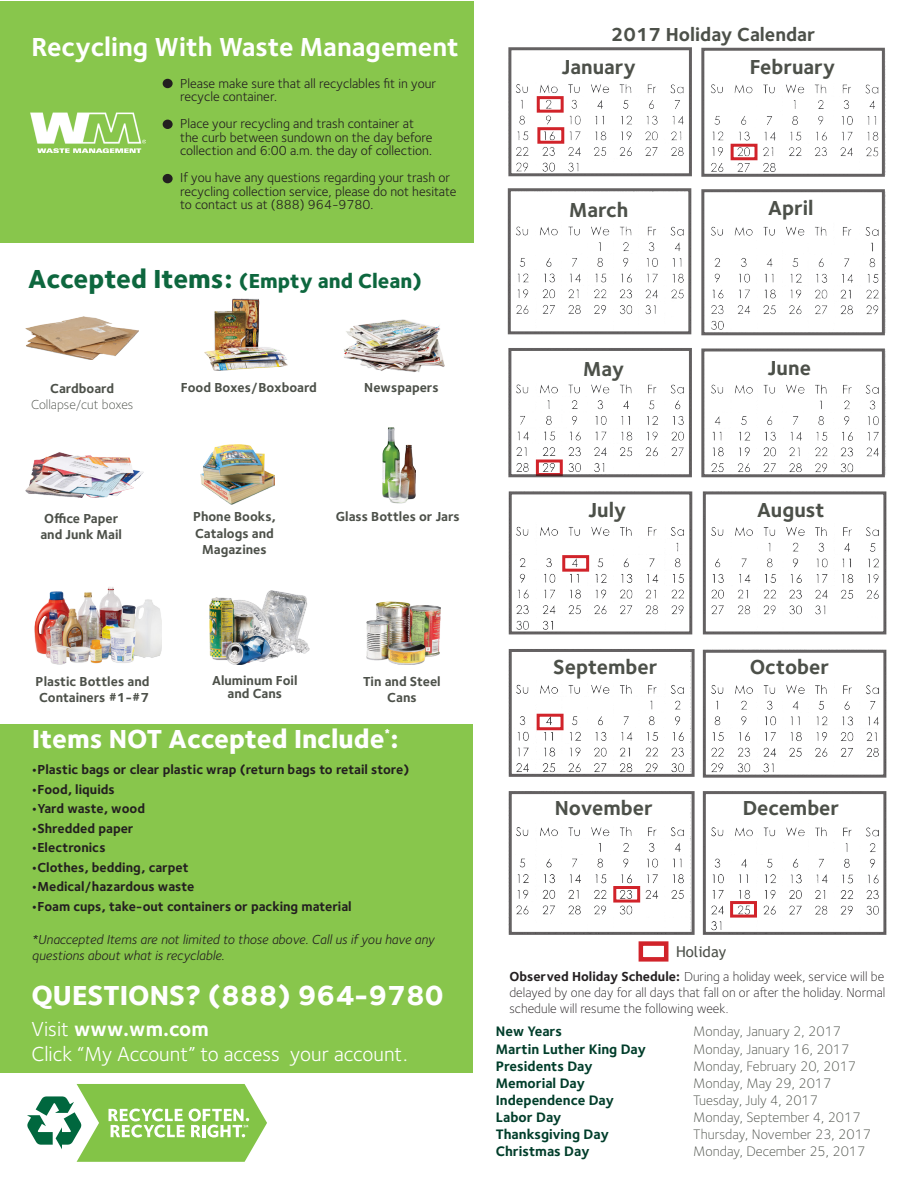
<style>
.page{position:relative;width:918px;height:1188px;background:#fff}
.page>*{position:absolute;margin:0;border:0;box-sizing:border-box;transform-origin:0 0}
.t1{font:800 28.5px "Foundry Sterling";color:#fff}
.t2{font:700 27px "Foundry Sterling";color:#fff}
.t3{font:800 27px "Foundry Sterling";color:#fff}
.t4{font:700 21px "Foundry Sterling";color:#4c5049}
.t5{font:21px "Foundry Sterling";color:#fff}
.t6{font:800 21px "Foundry Sterling";color:#0d673e}
.t7{font:700 21px "Foundry Sterling";color:#fff}
.t8{font:700 19.5px "Foundry Sterling";color:#4c5049}
.t9{font:15px "Trebuchet MS";color:#4c5049}
.t10{font:300 14.25px "Foundry Sterling";color:#4c5049}
.t11{font:700 14.25px "Foundry Sterling";color:#003d2a}
.t12{font:13.5px/13.5px "Foundry Sterling";color:#231f20}
.t13{font:700 13.5px "Foundry Sterling";color:#231f20}
.t14{font:700 13.5px/16.2px "Foundry Sterling";color:#4c5049;text-align:center}
.t15{font:300 13.5px/16.2px "Foundry Sterling";color:#231f20;text-align:justify}
.t16{font:italic 13.5px/16.2px "Foundry Sterling";color:#231f20}
.t17{font:300 13.5px "Foundry Sterling";color:#4c5049}
.s1{font-size:27px}
.s2{font-weight:400}
.s3{font-weight:700}
</style>
<div class="page">
<div style="left:0;top:724px;width:473px;height:348px;background:#88c64c"></div>
<div style="left:0;top:1px;width:474px;height:242px;background:#88c64c"></div>
<div style="left:163px;top:79px;width:10px;height:9px;background:#231f20;border-radius:50%"></div>
<div style="left:163px;top:120px;width:10px;height:9px;background:#231f20;border-radius:50%"></div>
<div style="left:163px;top:174px;width:10px;height:9px;background:#231f20;border-radius:50%"></div>
<svg style="left:27px;top:1084px;width:240px;height:78px"></svg>
<div style="left:639px;top:941px;width:29px;height:21px;background:#fff;border:4px solid #d1232a"></div>
<img style="left:507px;top:47px;width:380px;height:888px">
<div style="left:730px;top:901px;width:27px;height:17px;border:3px solid #d1232a"></div>
<div style="left:613px;top:886px;width:27px;height:17px;border:3px solid #d1232a"></div>
<div style="left:537px;top:714px;width:27px;height:16px;border:3px solid #d1232a"></div>
<div style="left:536px;top:459px;width:27px;height:17px;border:3px solid #d1232a"></div>
<div style="left:537px;top:127px;width:27px;height:17px;border:3px solid #d1232a"></div>
<div style="left:537px;top:96px;width:27px;height:17px;border:3px solid #d1232a"></div>
<div style="left:731px;top:144px;width:27px;height:16px;border:3px solid #d1232a"></div>
<div style="left:562px;top:555px;width:27px;height:17px;border:3px solid #d1232a"></div>
<div style="left:532px;top:54px;width:133px;height:22px;background:#fff"></div>
<div style="left:532px;top:198px;width:133px;height:21px;background:#fff"></div>
<div style="left:537px;top:357px;width:133px;height:22px;background:#fff"></div>
<div style="left:541px;top:497px;width:133px;height:22px;background:#fff"></div>
<div style="left:539px;top:655px;width:133px;height:21px;background:#fff"></div>
<div style="left:537px;top:796px;width:133px;height:22px;background:#fff"></div>
<div style="left:725px;top:796px;width:132px;height:22px;background:#fff"></div>
<div style="left:723px;top:655px;width:133px;height:21px;background:#fff"></div>
<div style="left:725px;top:497px;width:132px;height:22px;background:#fff"></div>
<div style="left:723px;top:355px;width:133px;height:22px;background:#fff"></div>
<div style="left:725px;top:196px;width:132px;height:22px;background:#fff"></div>
<div style="left:726px;top:54px;width:133px;height:22px;background:#fff"></div>
<img style="left:30px;top:112px;width:116px;height:41px">
<img style="left:205px;top:298px;width:83px;height:73px">
<img style="left:344px;top:319px;width:100px;height:53px">
<img style="left:26px;top:317px;width:113px;height:42px">
<img style="left:215px;top:591px;width:95px;height:68px">
<img style="left:34px;top:587px;width:128px;height:78px">
<img style="left:200px;top:444px;width:75px;height:60px">
<img style="left:367px;top:601px;width:74px;height:63px">
<img style="left:210px;top:598px;width:59px;height:67px">
<img style="left:26px;top:452px;width:117px;height:46px">
<img style="left:383px;top:428px;width:32px;height:76px">
<p class="t2" style="left:32px;top:31px;width:429px">Recycling With Waste Management</p>
<p class="t12" style="left:180px;top:77px;width:258px">Please make sure that all recyclables fit in your recycle container.</p>
<p class="t12" style="left:180px;top:117px;width:254px">Place your recycling and trash container at the curb between sundown on the day before collection and 6:00 a.m. the day of collection.</p>
<p class="t12" style="left:180px;top:171px;width:278px">If you have any questions regarding your trash or recycling collection service, please do not hesitate to contact us at (888) 964-9780.</p>
<p class="t6" style="left:28px;top:268px;width:395px"><span class="s1">Accepted Items:</span> (Empty and Clean)</p>
<p class="t14" style="left:181px;top:380px;width:138px">Food Boxes/Boxboard</p>
<p class="t14" style="left:50px;top:381px;width:66px">Cardboard</p>
<p class="t14" style="left:364px;top:380px;width:76px">Newspapers</p>
<p class="t17" style="left:31px;top:397px;width:104px">Collapse/cut boxes</p>
<p class="t14" style="left:40px;top:511px;width:83px;text-align:left">Office Paper and Junk Mail</p>
<p class="t14" style="left:193px;top:509px;width:84px">Phone Books,</p>
<p class="t14" style="left:195px;top:525px;width:80px">Catalogs and<br>Magazines</p>
<p class="t14" style="left:336px;top:509px;width:125px">Glass Bottles or Jars</p>
<p class="t8" style="left:611px;top:22px;width:206px">2017 Holiday Calendar</p>
<p class="t4" style="left:562px;top:54px;width:76px">January</p>
<p class="t4" style="left:750px;top:54px;width:87px">February</p>
<p class="t4" style="left:569px;top:197px;width:61px">March</p>
<p class="t4" style="left:768px;top:196px;width:47px">April</p>
<p class="t4" style="left:583px;top:357px;width:42px">May</p>
<p class="t4" style="left:768px;top:355px;width:45px">June</p>
<p class="t4" style="left:589px;top:497px;width:39px">July</p>
<p class="t4" style="left:757px;top:497px;width:69px">August</p>
<p class="t14" style="left:36px;top:674px;width:115px;text-align:left">Plastic Bottles and<br>Containers #1-#7</p>
<p class="t14" style="left:212px;top:674px;width:87px;line-height:13.5px">Aluminum Foil and Cans</p>
<p class="t14" style="left:363px;top:674px;width:79px">Tin and Steel<br>Cans</p>
<p class="t3" style="left:32px;top:722px;width:368px">Items NOT Accepted Include<sup>*</sup>:</p>
<p class="t13" style="left:32px;top:761px;width:379px">•Plastic bags or clear plastic wrap (return bags to retail store)</p>
<p class="t13" style="left:32px;top:781px;width:85px">•Food, liquids</p>
<p class="t13" style="left:32px;top:800px;width:115px">•Yard waste, wood</p>
<p class="t13" style="left:32px;top:820px;width:104px">•Shredded paper</p>
<p class="t13" style="left:32px;top:839px;width:76px">•Electronics</p>
<p class="t13" style="left:32px;top:859px;width:159px">•Clothes, bedding, carpet</p>
<p class="t13" style="left:32px;top:878px;width:164px">•Medical/hazardous waste</p>
<p class="t13" style="left:32px;top:898px;width:322px">•Foam cups, take-out containers or packing material</p>
<p class="t16" style="left:32px;top:931px;width:404px">*Unaccepted Items are not limited to those above. Call us if you have any questions about what is recyclable.</p>
<p class="t1" style="left:32px;top:978px;width:414px">QUESTIONS? (888) 964-9780</p>
<p class="t7" style="left:32px;top:1016px;width:179px"><span class="s2">Visit</span> www.wm.com</p>
<p class="t5" style="left:32px;top:1042px;width:378px">Click “My Account” to access your account.</p>
<p class="t4" style="left:553px;top:655px;width:106px">September</p>
<p class="t4" style="left:750px;top:655px;width:81px">October</p>
<p class="t4" style="left:555px;top:796px;width:99px">November</p>
<p class="t4" style="left:743px;top:796px;width:98px">December</p>
<p class="t9" style="left:676px;top:942px;width:52px">Holiday</p>
<p class="t15" style="left:509px;top:968px;width:377px"><span class="s3">Observed Holiday Schedule:</span> During a holiday week, service will be delayed by one day for all days that fall on or after the holiday. Normal schedule will resume the following week.</p>
<p class="t11" style="left:496px;top:1023px;width:68px">New Years</p>
<p class="t11" style="left:496px;top:1040px;width:152px">Martin Luther King Day</p>
<p class="t11" style="left:496px;top:1057px;width:98px">Presidents Day</p>
<p class="t11" style="left:496px;top:1074px;width:91px">Memorial Day</p>
<p class="t11" style="left:496px;top:1092px;width:120px">Independence Day</p>
<p class="t11" style="left:496px;top:1109px;width:67px">Labor Day</p>
<p class="t11" style="left:496px;top:1126px;width:115px">Thanksgiving Day</p>
<p class="t11" style="left:496px;top:1143px;width:95px">Christmas Day</p>
<p class="t10" style="left:693px;top:1023px;width:149px">Monday, January 2, 2017</p>
<p class="t10" style="left:693px;top:1041px;width:158px">Monday, January 16, 2017</p>
<p class="t10" style="left:693px;top:1058px;width:165px">Monday, February 20, 2017</p>
<p class="t10" style="left:693px;top:1075px;width:140px">Monday, May 29, 2017</p>
<p class="t10" style="left:693px;top:1092px;width:126px">Tuesday, July 4, 2017</p>
<p class="t10" style="left:693px;top:1109px;width:169px">Monday, September 4, 2017</p>
<p class="t10" style="left:693px;top:1126px;width:180px">Thursday, November 23, 2017</p>
<p class="t10" style="left:693px;top:1143px;width:174px">Monday, December 25, 2017</p>
</div>
